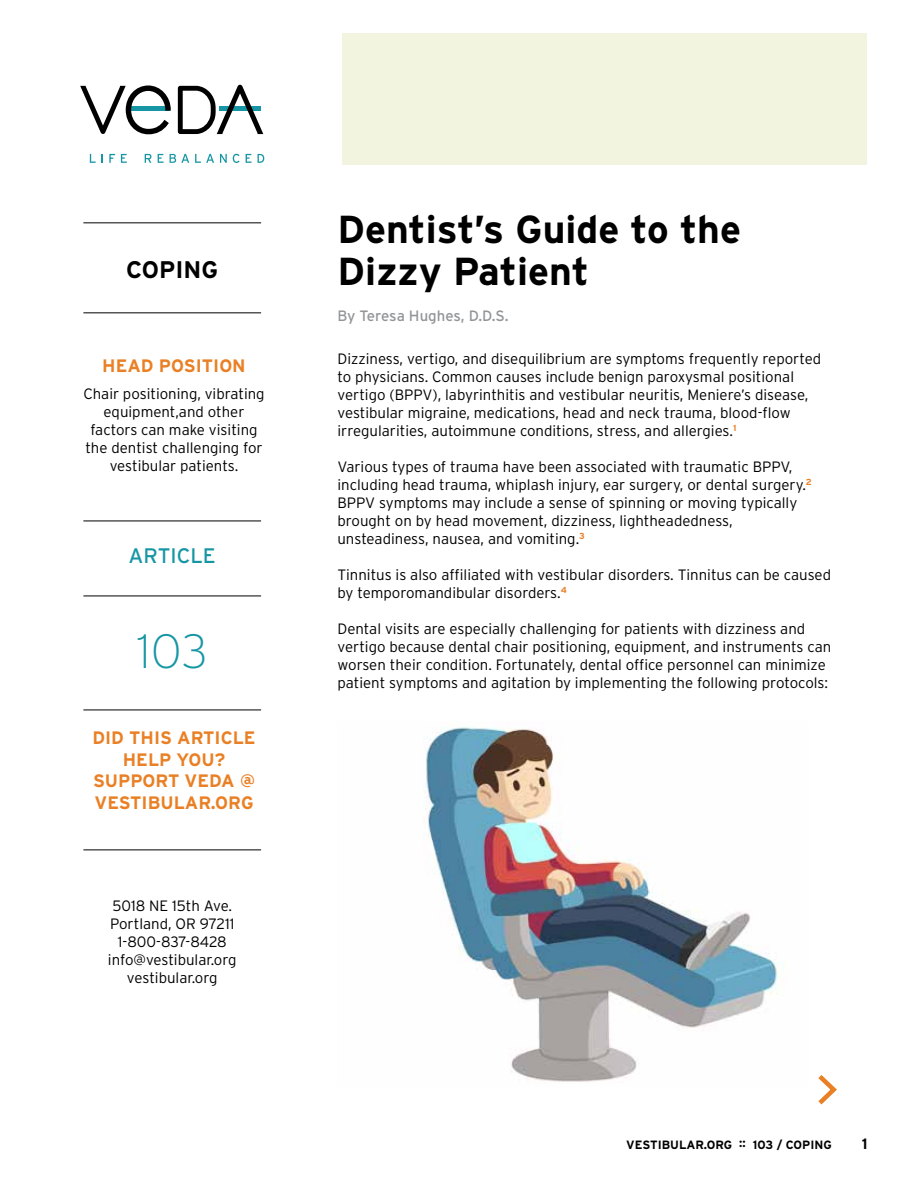
<style>
.page{position:relative;width:918px;height:1188px;background:#fff}
.page>*{position:absolute;margin:0;border:0;box-sizing:border-box;transform-origin:0 0}
.t1{font:200 48px "Interstate";color:#1696a4}
.t2{font:700 39px/42px "Interstate";color:#000}
.t3{font:700 24px "Interstate";color:#000}
.t4{font:21px "Interstate";color:#1696a4}
.t5{font:700 18px/21.6px "Interstate";color:#ea8025;text-align:center}
.t6{font:300 15px/18px "Interstate";color:#000}
.t7{font:15px "Interstate";letter-spacing:-.005em;color:#939598}
.t8{font:700 15px "Interstate";color:#000}
.t9{font:700 12px "Interstate";color:#000}
</style>
<div class="page">
<svg style="left:178px;top:85px;width:85px;height:49px"></svg>
<svg style="left:80px;top:85px;width:91px;height:49px"></svg>
<svg style="left:90px;top:154px;width:6px;height:9px"></svg>
<svg style="left:109px;top:154px;width:6px;height:9px"></svg>
<svg style="left:121px;top:154px;width:6px;height:9px"></svg>
<svg style="left:145px;top:154px;width:6px;height:9px"></svg>
<svg style="left:158px;top:154px;width:6px;height:9px"></svg>
<svg style="left:170px;top:154px;width:19px;height:9px"></svg>
<svg style="left:195px;top:154px;width:19px;height:9px"></svg>
<svg style="left:220px;top:154px;width:7px;height:9px"></svg>
<svg style="left:233px;top:154px;width:7px;height:9px"></svg>
<svg style="left:246px;top:154px;width:6px;height:9px"></svg>
<svg style="left:258px;top:154px;width:6px;height:9px"></svg>
<div style="left:342px;top:33px;width:525px;height:131px;background:#f3f4e0"></div>
<hr style="left:83px;top:312px;width:178px;height:1px;background:#000">
<hr style="left:83px;top:596px;width:178px;height:1px;background:#000">
<hr style="left:83px;top:710px;width:178px;height:1px;background:#000">
<hr style="left:83px;top:850px;width:178px;height:1px;background:#000">
<hr style="left:83px;top:222px;width:178px;height:1px;background:#000">
<hr style="left:83px;top:521px;width:178px;height:1px;background:#000">
<svg style="left:818px;top:1075px;width:19px;height:30px"></svg>
<img style="left:423px;top:727px;width:355px;height:355px">
<h3 class="t3" style="left:126px;top:256px;width:93px">COPING</h3>
<p class="t5" style="left:102px;top:355px;width:145px">HEAD POSITION</p>
<p class="t6" style="left:83px;top:385px;width:183px;text-align:center">Chair positioning, vibrating equipment,and other factors can make visiting the dentist challenging for vestibular patients.</p>
<h3 class="t4" style="left:129px;top:544px;width:89px">ARTICLE</h3>
<h1 class="t1" style="left:137px;top:625px;width:72px">103</h1>
<p class="t5" style="left:92px;top:727px;width:165px">DID THIS ARTICLE<br>HELP YOU?<br>SUPPORT VEDA @<br>VESTIBULAR.ORG</p>
<p class="t6" style="left:108px;top:897px;width:130px;text-align:center">5018 NE 15th Ave.<br>Portland, OR 97211<br>1-800-837-8428 info@vestibular.org vestibular.org</p>
<h2 class="t2" style="left:338px;top:208px;width:405px">Dentist’s Guide to the<br>Dizzy Patient</h2>
<p class="t7" style="left:338px;top:307px;width:173px">By Teresa Hughes, D.D.S.</p>
<p class="t6" style="left:338px;top:350px;width:485px">Dizziness, vertigo, and disequilibrium are symptoms frequently reported to physicians. Common causes include benign paroxysmal positional vertigo (BPPV), labyrinthitis and vestibular neuritis, Meniere’s disease, vestibular migraine, medications, head and neck trauma, blood-flow irregularities, autoimmune conditions, stress, and allergies.<sup>1</sup></p>
<p class="t6" style="left:337px;top:458px;width:476px">Various types of trauma have been associated with traumatic BPPV, including head trauma, whiplash injury, ear surgery, or dental surgery.<sup>2<br></sup>BPPV symptoms may include a sense of spinning or moving typically brought on by head movement, dizziness, lightheadedness, unsteadiness, nausea, and vomiting.<sup>3</sup></p>
<p class="t6" style="left:337px;top:566px;width:495px">Tinnitus is also affiliated with vestibular disorders. Tinnitus can be caused by temporomandibular disorders.<sup>4</sup></p>
<p class="t6" style="left:338px;top:620px;width:495px">Dental visits are especially challenging for patients with dizziness and vertigo because dental chair positioning, equipment, and instruments can worsen their condition. Fortunately, dental office personnel can minimize patient symptoms and agitation by implementing the following protocols:</p>
<p class="t9" style="left:626px;top:1138px;width:207px">VESTIBULAR.ORG :: 103 / COPING</p>
<p class="t8" style="left:862px;top:1135px;width:7px">1</p>
</div>
